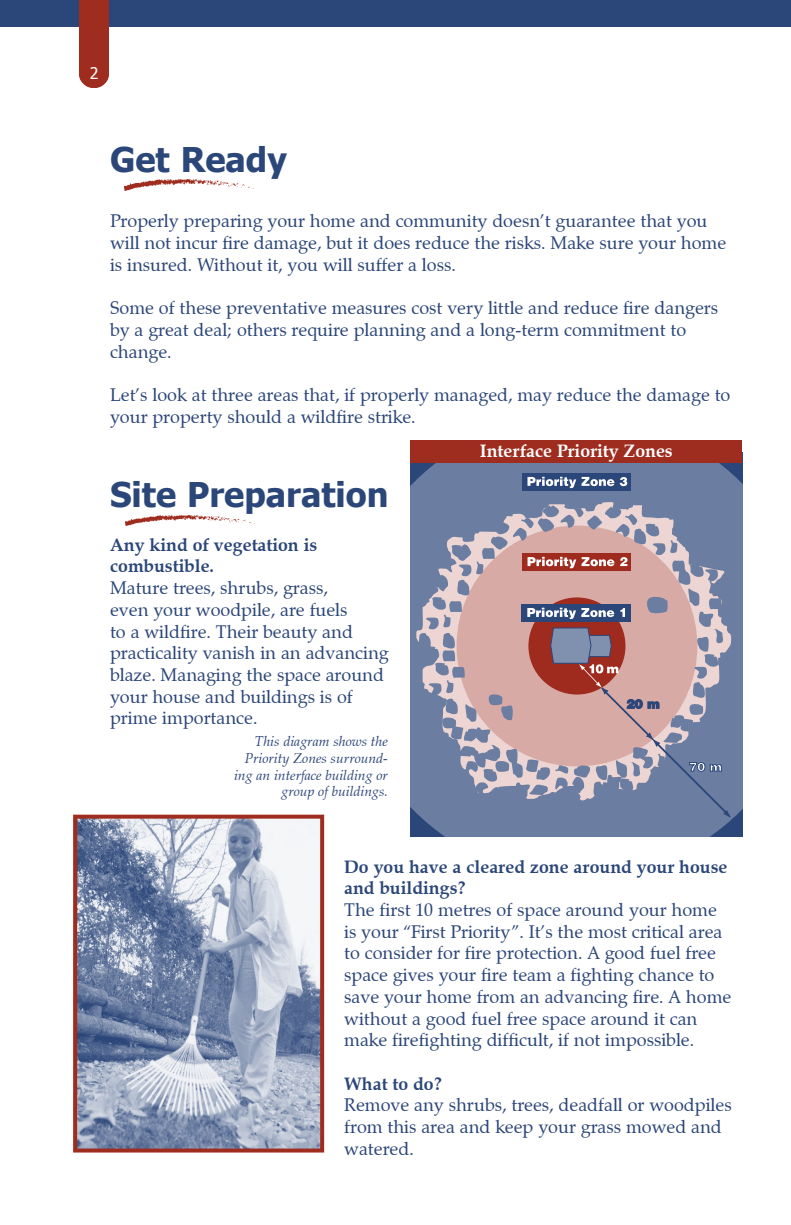
<style>
.page{position:relative;width:791px;height:1225px;background:#fff}
.page>*{position:absolute;margin:0;border:0;box-sizing:border-box;transform-origin:0 0}
.t1{font:700 34px "Tahoma";color:#2b4679}
.t2{font:18px/21.6px "Zapf Calligraphic 801 BT";color:#2b4679}
.t3{font:700 18px/21.6px "Zapf Calligraphic 801 BT";color:#2b4679}
.t4{font:700 18px "Zapf Calligraphic 801 BT";color:#fff}
.t5{font:16px "Tahoma";color:#fff}
.t6{font:italic 14px/16.8px "Zapf Calligraphic 801 BT";color:#2b4679;text-align:right}
</style>
<div class="page">
<img style="left:124px;top:180px;width:126px;height:10px">
<img style="left:125px;top:515px;width:126px;height:10px">
<img style="left:78px;top:819px;width:241px;height:328px">
<div style="left:73px;top:814px;width:251px;height:338px;border:4px solid #9f2d1f"></div>
<svg style="left:410px;top:462px;width:332px;height:374px;background:#67789c"></svg>
<svg style="left:418px;top:495px;width:313px;height:322px;background:#a695a2"></svg>
<div style="left:522px;top:473px;width:109px;height:17px;background:#2b4679"></div>
<svg style="left:527px;top:476px;width:100px;height:12px"></svg>
<div style="left:410px;top:440px;width:332px;height:22px;background:#9f2d1f"></div>
<div style="left:0;top:0;width:791px;height:27px;background:#2b4679"></div>
<div style="left:79px;top:0;width:29px;height:87px;background:#9f2d1f"></div>
<p class="t5" style="left:90px;top:62px;width:10px">2</p>
<h1 class="t1" style="left:110px;top:135px;width:178px">Get Ready</h1>
<p class="t2" style="left:110px;top:210px;width:617px">Properly preparing your home and community doesn’t guarantee that you will not incur fire damage, but it does reduce the risks. Make sure your home is insured. Without it, you will suffer a loss.</p>
<p class="t2" style="left:110px;top:297px;width:609px">Some of these preventative measures cost very little and reduce fire dangers by a great deal; others require planning and a long-term commitment to change.</p>
<p class="t2" style="left:110px;top:384px;width:622px">Let’s look at three areas that, if properly managed, may reduce the damage to your property should a wildfire strike.</p>
<h1 class="t1" style="left:110px;top:471px;width:280px">Site Preparation</h1>
<p class="t3" style="left:110px;top:533px;width:209px">Any kind of vegetation is combustible.</p>
<p class="t2" style="left:110px;top:577px;width:280px">Mature trees, shrubs, grass,<br>even your woodpile, are fuels<br>to a wildfire. Their beauty and practicality vanish in an advancing blaze. Managing the space around your house and buildings is of prime importance.</p>
<p class="t6" style="left:234px;top:732px;width:155px">This diagram shows the<br>Priority Zones surround&shy;ing an interface building or group of buildings.</p>
<p class="t4" style="left:480px;top:439px;width:194px">Interface Priority Zones</p>
<p class="t3" style="left:344px;top:855px;width:385px">Do you have a cleared zone around your house and buildings?</p>
<p class="t2" style="left:344px;top:898px;width:388px">The first 10 metres of space around your home is your “First Priority”. It’s the most critical area to consider for fire protection. A good fuel free space gives your fire team a fighting chance to save your home from an advancing fire. A home without a good fuel free space around it can make firefighting difficult, if not impossible.</p>
<p class="t3" style="left:344px;top:1072px;width:99px">What to do?</p>
<p class="t2" style="left:344px;top:1093px;width:389px">Remove any shrubs, trees, deadfall or woodpiles from this area and keep your grass mowed and watered.</p>
</div>
